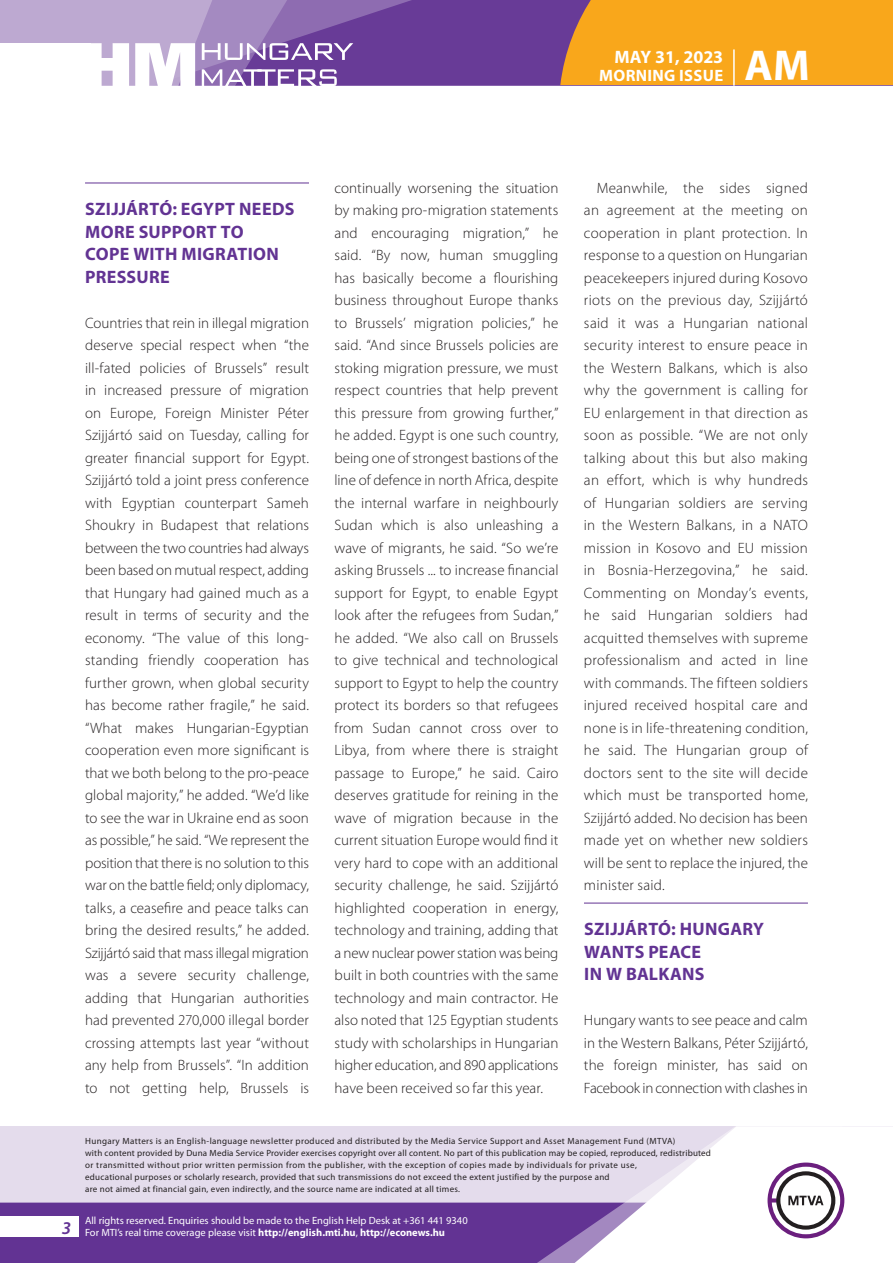
<style>
.page{position:relative;width:893px;height:1263px;background:#fff}
.page>*{position:absolute;margin:0;border:0;box-sizing:border-box;transform-origin:0 0}
.t1{font:700 43.35px "Myriad Pro";color:#fff}
._01_cimsor{font:700 18px/22.5px "Myriad Pro";letter-spacing:.015em;color:#623393}
.t2{font:700 18px "Myriad Pro";color:#fff}
.t3{font:italic 600 18px "Myriad Pro";color:#623393}
.t4{font:700 16.5px "Myriad Pro";letter-spacing:.02em;color:#fff}
._03_kenyer_szöveg-1{font:300 15px/22.5px "Myriad Pro";color:#231f20;text-align:justify}
._03_kenyer_szöveg-2{font:300 15px/22.5px "Myriad Pro";letter-spacing:.01em;color:#231f20;text-align:justify}
.t5{font:10.5px/12px "Myriad Pro";color:#fff}
.t6{font:9px/12px "Myriad Pro";letter-spacing:.03em;color:#231f20}
.s1{font-weight:700}
</style>
<div class="page">
<div style="left:0;top:1126px;width:893px;height:137px;background:#e4dcec"></div>
<div style="left:0;top:1202px;width:506px;height:61px;background:#623393"></div>
<div style="left:506px;top:1202px;width:43px;height:61px;background:#623393"></div>
<svg style="left:549px;top:1126px;width:344px;height:137px;fill:#fff"></svg>
<svg style="left:767px;top:1162px;width:77px;height:76px;background:#c5b8c8"></svg>
<div style="left:0;top:1216px;width:79px;height:20px;background:#fff"></div>
<div style="left:0;top:0;width:893px;height:85px;background:#683b97"></div>
<div style="left:560px;top:0;width:333px;height:85px;background:#f9a71b"></div>
<hr style="left:733px;top:49px;width:2px;height:37px;background:#fff">
<svg style="left:0;top:0;width:479px;height:86px"></svg>
<hr style="left:85px;top:183px;width:224px;height:1px;background:#623393">
<hr style="left:584px;top:903px;width:224px;height:1px;background:#623393">
<p class="t2" style="left:614px;top:45px;width:110px">May 31, 2023</p>
<p class="t4" style="left:599px;top:65px;width:125px">MORNING ISSUE</p>
<h1 class="t1" style="left:745px;top:37px;width:67px">AM</h1>
<p class="_01_cimsor" style="left:85px;top:197px;width:211px">SZIJJÁRTÓ: EGYPT NEEDS<br>MORE SUPPORT TO<br>COPE WITH MIGRATION<br>PRESSURE</p>
<p class="_03_kenyer_szöveg-1" style="left:85px;top:311px;width:225px">Countries that rein in illegal migration deserve special respect when “the ill-fated policies of Brussels” result in increased pressure of migration on Europe, Foreign Minister Péter Szijjártó said on Tuesday, calling for greater financial support for Egypt.<br>Szijjártó told a joint press conference with Egyptian counterpart Sameh Shoukry in Budapest that relations between the two countries had always been based on mutual respect, adding that Hungary had gained much as a result in terms of security and the economy. “The value of this long&shy;standing friendly cooperation has further grown, when global security has become rather fragile,” he said. “What makes Hungarian-Egyptian cooperation even more significant is that we both belong to the pro-peace global majority,” he added. “We’d like to see the war in Ukraine end as soon as possible,” he said. “We represent the position that there is no solution to this war on the battle field; only diplomacy, talks, a ceasefire and peace talks can bring the desired results,” he added.<br>Szijjártó said that mass illegal migration was a severe security challenge, adding that Hungarian authorities had prevented 270,000 illegal border crossing attempts last year “without any help from Brussels”. “In addition to not getting help, Brussels is</p>
<p class="_03_kenyer_szöveg-1" style="left:334px;top:176px;width:225px">continually worsening the situation by making pro-migration statements and encouraging migration,” he said. “By now, human smuggling has basically become a flourishing business throughout Europe thanks to Brussels’ migration policies,” he said. “And since Brussels policies are stoking migration pressure, we must respect countries that help prevent this pressure from growing further,” he added. Egypt is one such country, being one of strongest bastions of the line of defence in north Africa, despite the internal warfare in neighbourly Sudan which is also unleashing a wave of migrants, he said. “So we’re asking Brussels ... to increase financial support for Egypt, to enable Egypt look after the refugees from Sudan,” he added. “We also call on Brussels to give technical and technological support to Egypt to help the country protect its borders so that refugees from Sudan cannot cross over to Libya, from where there is straight passage to Europe,” he said. Cairo deserves gratitude for reining in the wave of migration because in the current situation Europe would find it very hard to cope with an additional security challenge, he said. Szijjártó highlighted cooperation in energy, technology and training, adding that a new nuclear power station was being built in both countries with the same technology and main contractor. He also noted that 125 Egyptian students study with scholarships in Hungarian higher education, and 890 applications have been received so far this year.</p>
<p class="_03_kenyer_szöveg-2" style="left:584px;top:176px;width:225px;text-indent:13px">Meanwhile, the sides signed an agreement at the meeting on cooperation in plant protection. In response to a question on Hungarian peacekeepers injured during Kosovo riots on the previous day, Szijjártó said it was a Hungarian national security interest to ensure peace in the Western Balkans, which is also why the government is calling for EU enlargement in that direction as soon as possible. “We are not only talking about this but also making an effort, which is why hundreds of Hungarian soldiers are serving in the Western Balkans, in a NATO mission in Kosovo and EU mission in Bosnia-Herzegovina,” he said.<br>Commenting on Monday’s events, he said Hungarian soldiers had acquitted themselves with supreme professionalism and acted in line with commands. The fifteen soldiers injured received hospital care and none is in life-threatening condition, he said. The Hungarian group of doctors sent to the site will decide which must be transported home, Szijjártó added. No decision has been made yet on whether new soldiers will be sent to replace the injured, the minister said.</p>
<p class="_01_cimsor" style="left:584px;top:917px;width:181px">SZIJJÁRTÓ: HUNGARY<br>WANTS PEACE<br>IN W BALKANS</p>
<p class="_03_kenyer_szöveg-1" style="left:584px;top:1009px;width:225px">Hungary wants to see peace and calm in the Western Balkans, Péter Szijjártó, the foreign minister, has said on Facebook in connection with clashes in</p>
<p class="t3" style="left:62px;top:1217px;width:11px">3</p>
<p class="t6" style="left:85px;top:1134px;width:627px">Hungary Matters is an English-language newsletter produced and distributed by the Media Service Support and Asset Management Fund (MTVA)<br>with content provided by Duna Media Service Provider exercises copyright over all content. No part of this publication may be copied, reproduced, redistributed or transmitted without prior written permission from the publisher, with the exception of copies made by individuals for private use,<br>educational purposes or scholarly research, provided that such transmissions do not exceed the extent justified by the purpose and<br>are not aimed at financial gain, even indirectly, and the source name are indicated at all times.</p>
<p class="t5" style="left:85px;top:1214px;width:384px">All rights reserved. Enquiries should be made to the English Help Desk at +361 441 9340<br>For MTI’s real time coverage please visit <span class="s1">http://english.mti.hu</span>, <span class="s1">http://econews.hu</span></p>
</div>
